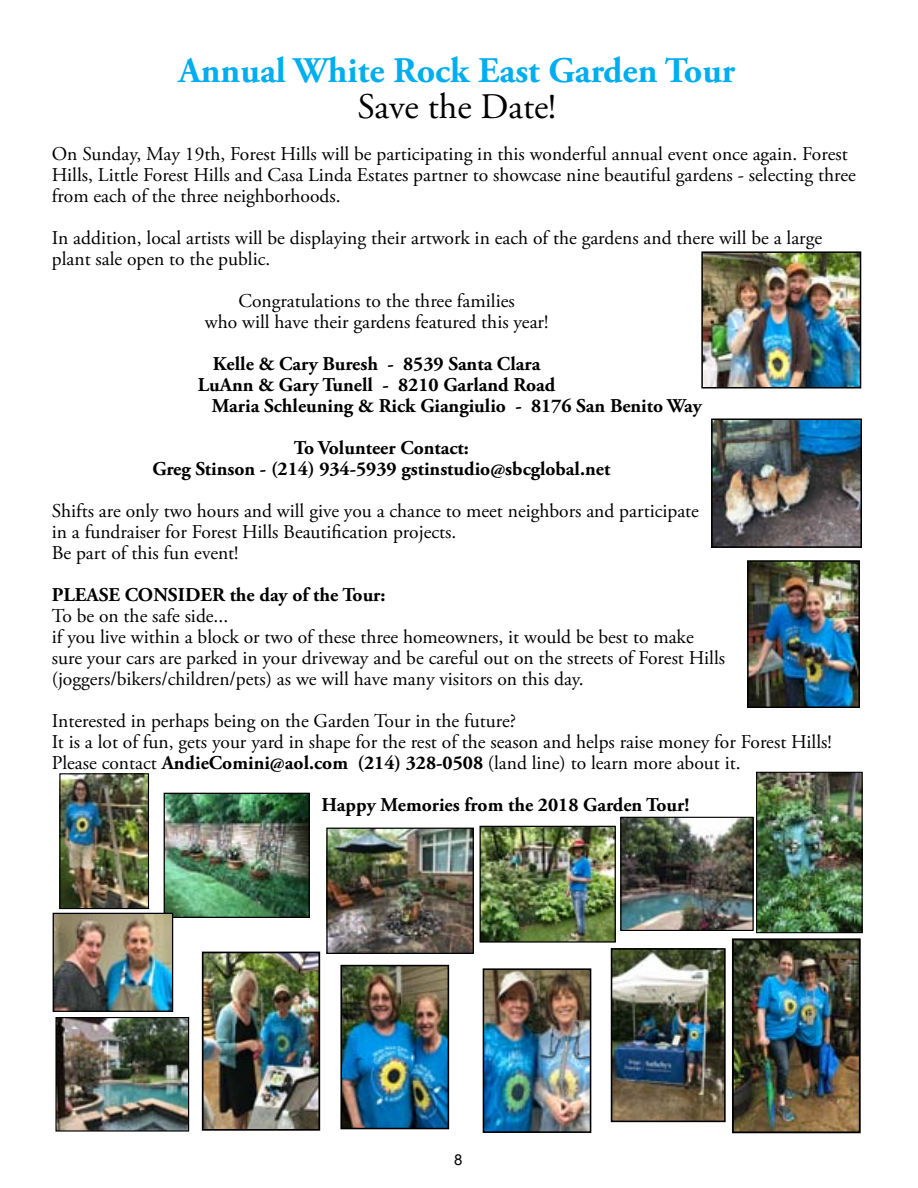
<style>
.page{position:relative;width:918px;height:1188px;background:#fff}
.page>*{position:absolute;margin:0;border:0;box-sizing:border-box;transform-origin:0 0}
.t1{font:700 36px "Adobe Garamond Pro";color:#00aeef}
.t2{font:36px "Adobe Garamond Pro";color:#000}
.t3{font:19.5px/21px "Adobe Garamond Pro";color:#000}
.t4{font:700 19.5px/21px "Adobe Garamond Pro";color:#000;text-align:center}
.t5{font:15px "Arial";color:#000}
.s1{font-weight:700}
</style>
<div class="page">
<img style="left:57px;top:1019px;width:130px;height:111px">
<div style="left:55px;top:1017px;width:134px;height:115px;border:1px solid #000"></div>
<img style="left:614px;top:951px;width:109px;height:168px">
<div style="left:611px;top:948px;width:115px;height:174px;border:2px solid #000"></div>
<img style="left:61px;top:775px;width:86px;height:132px">
<div style="left:59px;top:773px;width:90px;height:136px;border:1px solid #000"></div>
<img style="left:328px;top:830px;width:144px;height:122px">
<div style="left:326px;top:828px;width:148px;height:126px;border:1px solid #000"></div>
<img style="left:166px;top:795px;width:142px;height:121px">
<div style="left:164px;top:793px;width:146px;height:125px;border:1px solid #000"></div>
<img style="left:622px;top:819px;width:130px;height:110px">
<div style="left:620px;top:817px;width:134px;height:114px;border:1px solid #000"></div>
<img style="left:482px;top:828px;width:132px;height:113px">
<div style="left:480px;top:826px;width:136px;height:117px;border:1px solid #000"></div>
<img style="left:205px;top:955px;width:112px;height:173px">
<div style="left:202px;top:952px;width:118px;height:179px;border:2px solid #000"></div>
<img style="left:735px;top:941px;width:123px;height:189px">
<div style="left:732px;top:938px;width:129px;height:195px;border:2px solid #000"></div>
<img style="left:714px;top:421px;width:145px;height:124px">
<div style="left:711px;top:418px;width:151px;height:130px;border:2px solid #000"></div>
<img style="left:55px;top:915px;width:116px;height:95px">
<div style="left:53px;top:913px;width:120px;height:99px;border:1px solid #000"></div>
<img style="left:486px;top:971px;width:102px;height:159px">
<div style="left:483px;top:968px;width:108px;height:165px;border:2px solid #000"></div>
<img style="left:704px;top:254px;width:154px;height:131px">
<div style="left:701px;top:251px;width:160px;height:137px;border:2px solid #000"></div>
<img style="left:750px;top:563px;width:107px;height:142px">
<div style="left:747px;top:560px;width:113px;height:148px;border:2px solid #000"></div>
<img style="left:343px;top:968px;width:103px;height:158px">
<div style="left:340px;top:965px;width:109px;height:164px;border:2px solid #000"></div>
<img style="left:758px;top:774px;width:103px;height:157px">
<div style="left:756px;top:772px;width:107px;height:161px;border:1px solid #000"></div>
<h1 class="t1" style="left:178px;top:49px;width:558px">Annual White Rock East Garden Tour</h1>
<h1 class="t2" style="left:357px;top:85px;width:200px">Save the Date!</h1>
<p class="t3" style="left:52px;top:144px;width:805px">On Sunday, May 19th, Forest Hills will be participating in this wonderful annual event once again. Forest<br>Hills, Little Forest Hills and Casa Linda Estates partner to showcase nine beautiful gardens - selecting three from each of the three neighborhoods.</p>
<p class="t3" style="left:52px;top:228px;width:772px">In addition, local artists will be displaying their artwork in each of the gardens and there will be a large plant sale open to the public.</p>
<p class="t3" style="left:205px;top:291px;width:345px;text-align:center">Congratulations to the three families<br>who will have their gardens featured this year!</p>
<p class="t4" style="left:213px;top:353px;width:329px">Kelle &amp; Cary Buresh - 8539 Santa Clara</p>
<p class="t4" style="left:198px;top:374px;width:359px">LuAnn &amp; Gary Tunell - 8210 Garland Road</p>
<p class="t4" style="left:212px;top:395px;width:492px">Maria Schleuning &amp; Rick Giangiulio - 8176 San Benito Way</p>
<p class="t4" style="left:153px;top:437px;width:459px">To Volunteer Contact:<br>Greg Stinson - (214) 934-5939 gstinstudio@sbcglobal.net</p>
<p class="t3" style="left:52px;top:501px;width:649px">Shifts are only two hours and will give you a chance to meet neighbors and participate in a fundraiser for Forest Hills Beautification projects.<br>Be part of this fun event!</p>
<p class="t4" style="left:52px;top:584px;width:335px">PLEASE CONSIDER the day of the Tour:</p>
<p class="t3" style="left:52px;top:606px;width:675px">To be on the safe side...<br>if you live within a block or two of these three homeowners, it would be best to make sure your cars are parked in your driveway and be careful out on the streets of Forest Hills (joggers/bikers/children/pets) as we will have many visitors on this day.</p>
<p class="t3" style="left:52px;top:711px;width:781px">Interested in perhaps being on the Garden Tour in the future?<br>It is a lot of fun, gets your yard in shape for the rest of the season and helps raise money for Forest Hills!<br>Please contact <span class="s1">AndieComini@aol.com (214) 328-0508</span> (land line) to learn more about it.</p>
<p class="t4" style="left:321px;top:794px;width:369px">Happy Memories from the 2018 Garden Tour!</p>
<p class="t5" style="left:454px;top:1150px;width:10px">8</p>
</div>
